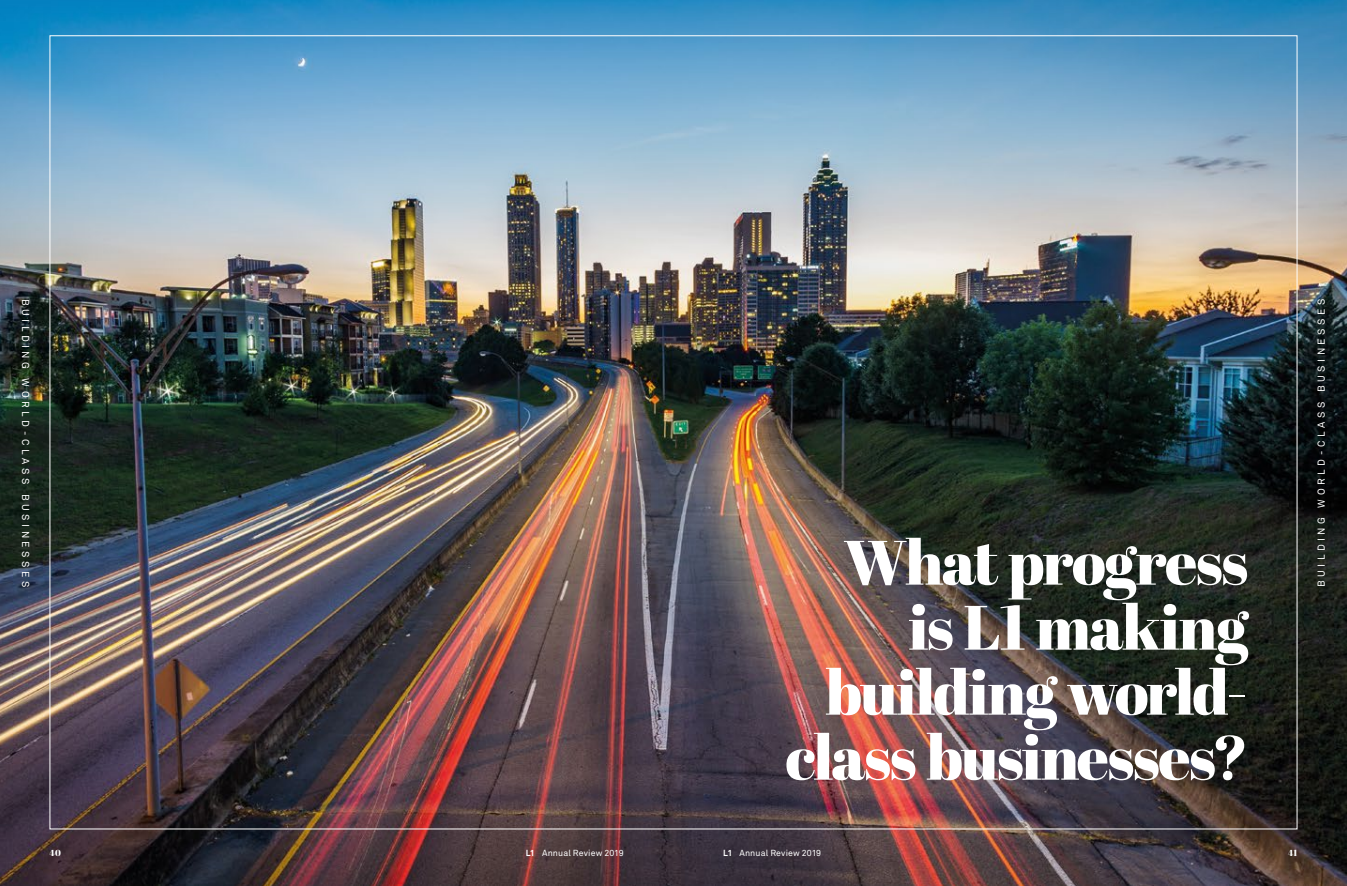
<style>
.page{position:relative;width:1347px;height:886px;background:#fff}
.page>*{position:absolute;margin:0;border:0;box-sizing:border-box;transform-origin:0 0}
.DividerHeading1RR{font:62.5px/65px "Abril Fatface";letter-spacing:-.03em;color:#fff;text-align:right}
.t1{font:10px "Akkurat Pro";letter-spacing:.355em;color:#fff}
.t2{font:8.75px "Akkurat Pro";letter-spacing:.015em;color:#fff}
.t3{font:8.75px "Abril Fatface";color:#fff}
.s1{font-weight:700}
</style>
<div class="page">
<img style="left:0;top:0;width:1346px;height:886px">
<p class="t1" style="left:31px;top:299px;width:290px;rotate:90deg">BUILDING WORLD-CLASS BUSINESSES</p>
<h2 class="DividerHeading1RR" style="left:843px;top:528px;width:406px">What progress</h2>
<h2 class="DividerHeading1RR" style="left:785px;top:593px;width:464px">is L1 making building world&shy;class businesses?</h2>
<p class="t1" style="left:1315px;top:587px;width:290px;rotate:-90deg">BUILDING WORLD-CLASS BUSINESSES</p>
<p class="t3" style="left:50px;top:846px;width:13px">40</p>
<p class="t2" style="left:526px;top:848px;width:100px"><span class="s1">L1</span> Annual Review 2019</p>
<p class="t2" style="left:723px;top:848px;width:100px"><span class="s1">L1</span> Annual Review 2019</p>
<p class="t3" style="left:1288px;top:846px;width:11px">41</p>
</div>
